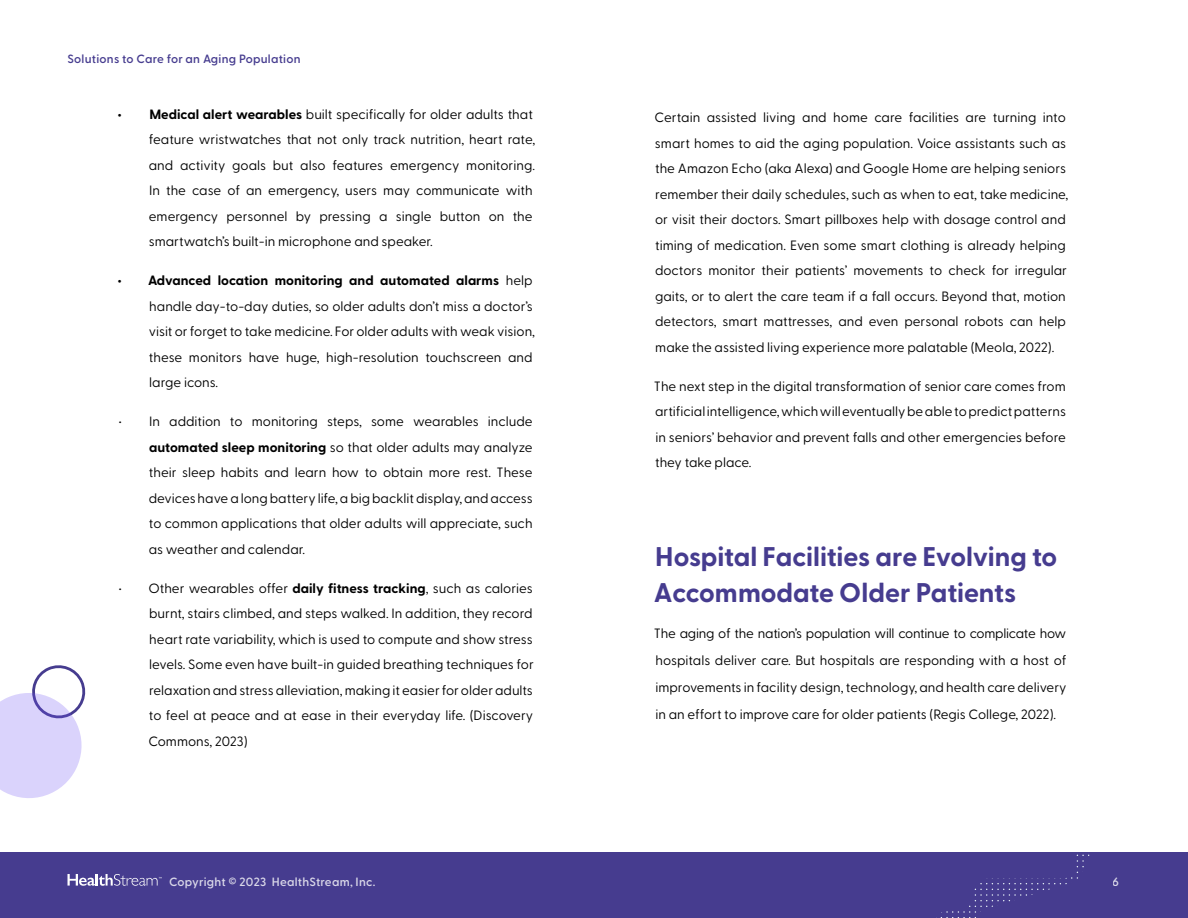
<style>
.page{position:relative;width:1188px;height:918px;background:#fff}
.page>*{position:absolute;margin:0;border:0;box-sizing:border-box;transform-origin:0 0}
.Headline_-_Section{font:700 27px/36px "Greycliff CF";letter-spacing:-.005em;color:#463c8f}
.Body_copy{font:13.5px/25.5px "Greycliff CF";color:#000;text-align:justify}
.t1{font:600 12px "Greycliff CF";letter-spacing:.02em;color:#463c8f}
.t2{font:600 12px "Greycliff CF";letter-spacing:.02em;color:#fff}
.s1{font-weight:700}
</style>
<div class="page">
<div style="left:0;top:852px;width:594px;height:66px;background:#463c8f"></div>
<div style="left:594px;top:852px;width:594px;height:66px;background:#463c8f"></div>
<svg style="left:68px;top:874px;width:94px;height:12px"></svg>
<svg style="left:936px;top:855px;width:153px;height:63px"></svg>
<svg style="left:0;top:665px;width:86px;height:133px"></svg>
<p class="t1" style="left:68px;top:52px;width:235px">Solutions to Care for an Aging Population</p>
<p class="Body_copy" style="left:149px;top:101px;width:388px;text-align:left;text-indent:-31px"><span class="s1">• Medical alert wearables</span> built specifically for older adults that feature wristwatches that not only track nutrition, heart rate, and activity goals but also features emergency monitoring.<br>In the case of an emergency, users may communicate with emergency personnel by pressing a single button on the smartwatch’s built-in microphone and speaker.</p>
<p class="Body_copy" style="left:149px;top:268px;width:388px;text-align:left;text-indent:-31px"><span class="s1">• Advanced location monitoring and automated alarms</span> help handle day-to-day duties, so older adults don’t miss a doctor’s visit or forget to take medicine. For older adults with weak vision, these monitors have huge, high-resolution touchscreen and large icons.</p>
<p class="Body_copy" style="left:149px;top:409px;width:386px;text-indent:-30px">• In addition to monitoring steps, some wearables include <span class="s1">automated sleep monitoring</span> so that older adults may analyze their sleep habits and learn how to obtain more rest. These devices have a long battery life, a big backlit display, and access to common applications that older adults will appreciate, such as weather and calendar.</p>
<p class="Body_copy" style="left:148px;top:575px;width:387px;text-indent:-30px">• Other wearables offer <span class="s1">daily fitness tracking</span>, such as calories burnt, stairs climbed, and steps walked. In addition, they record heart rate variability, which is used to compute and show stress levels. Some even have built-in guided breathing techniques for relaxation and stress alleviation, making it easier for older adults to feel at peace and at ease in their everyday life. (Discovery Commons, 2023)</p>
<p class="t2" style="left:169px;top:874px;width:208px">Copyright © 2023 HealthStream, Inc.</p>
<p class="Body_copy" style="left:655px;top:105px;width:415px;text-align:left">Certain assisted living and home care facilities are turning into smart homes to aid the aging population. Voice assistants such as the Amazon Echo (aka Alexa) and Google Home are helping seniors remember their daily schedules, such as when to eat, take medicine, or visit their doctors. Smart pillboxes help with dosage control and timing of medication. Even some smart clothing is already helping doctors monitor their patients’ movements to check for irregular gaits, or to alert the care team if a fall occurs. Beyond that, motion detectors, smart mattresses, and even personal robots can help make the assisted living experience more palatable (Meola, 2022).</p>
<p class="Body_copy" style="left:654px;top:373px;width:414px">The next step in the digital transformation of senior care comes from artificial intelligence, which will eventually be able to predict patterns in seniors’ behavior and prevent falls and other emergencies before they take place.</p>
<p class="Headline_-_Section" style="left:654px;top:540px;width:405px">Hospital Facilities are Evolving to<br>Accommodate Older Patients</p>
<p class="Body_copy" style="left:654px;top:620px;width:414px;line-height:27px">The aging of the nation’s population will continue to complicate how hospitals deliver care. But hospitals are responding with a host of improvements in facility design, technology, and health care delivery in an effort to improve care for older patients (Regis College, 2022).</p>
<p class="t2" style="left:1113px;top:874px;width:8px">6</p>
</div>
